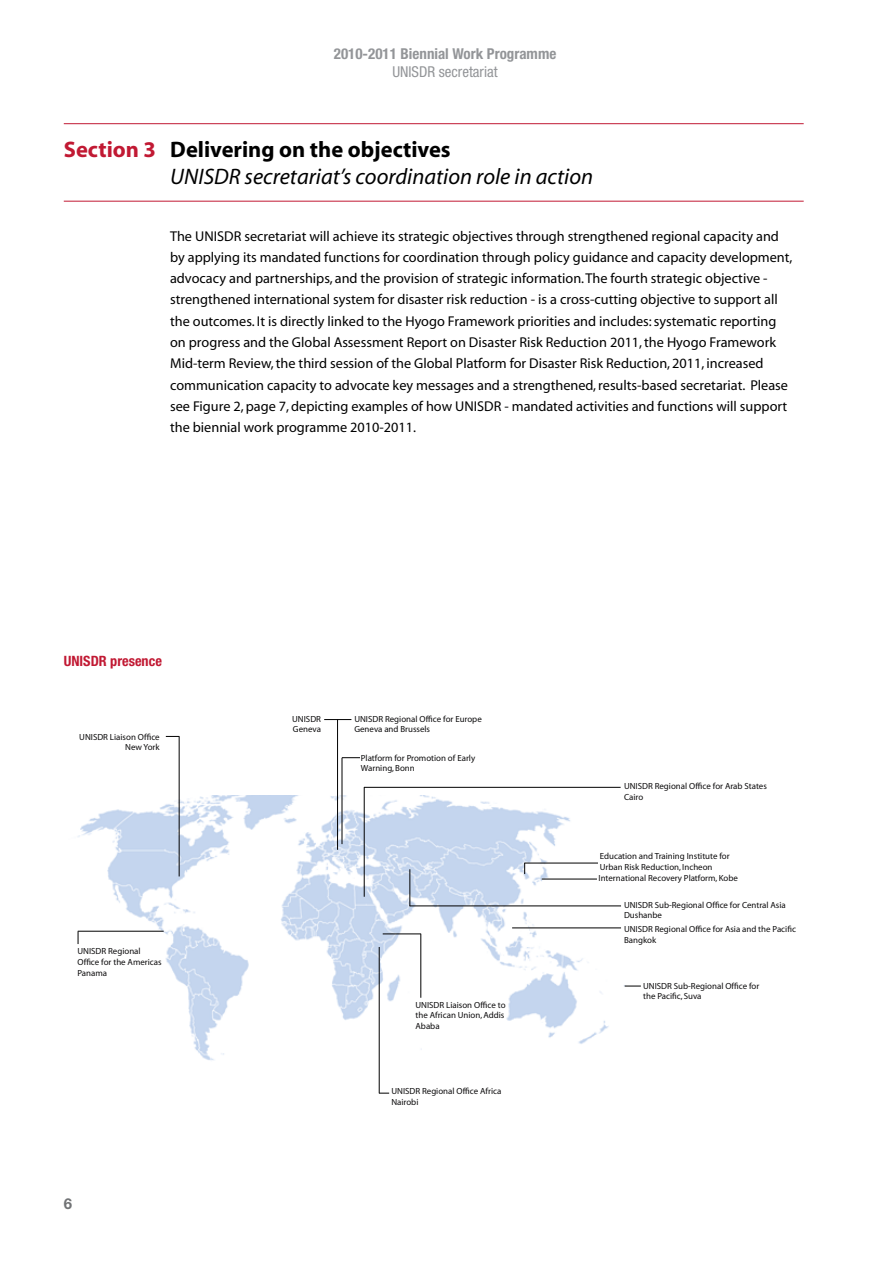
<style>
.page{position:relative;width:893px;height:1263px;background:#fff}
.page>*{position:absolute;margin:0;border:0;box-sizing:border-box;transform-origin:0 0}
.t1{font:italic 22.5px/27px "Myriad";color:#000}
.t2{font:700 condensed 15px "Helvetica Neue";color:#939598}
.t3{font:condensed 15px "Helvetica Neue";color:#939598}
.t4{font:700 15px "Helvetica Neue";color:#717375}
.t5{font:14.25px/21.3px "Myriad";color:#000}
.t6{font:700 condensed 14.25px "Helvetica Neue";color:#c11933}
.t7{font:8.85px/10.6px "Myriad";color:#0d0c0d}
.s1{font-weight:700;font-style:normal;color:#c11933}
.s2{font-weight:700;font-style:normal}
</style>
<div class="page">
<hr style="left:64px;top:123px;width:740px;height:1px;background:#c11933">
<hr style="left:64px;top:201px;width:740px;height:1px;background:#c11933">
<img style="left:77px;top:795px;width:564px;height:267px">
<hr style="left:512px;top:928px;width:109px;height:1px;background:#000">
<hr style="left:542px;top:879px;width:55px;height:1px;background:#000">
<hr style="left:78px;top:931px;width:86px;height:1px;background:#000">
<hr style="left:379px;top:947px;width:1px;height:146px;background:#000">
<hr style="left:337px;top:719px;width:1px;height:131px;background:#000">
<svg style="left:324px;top:719px;width:27px;height:1px"></svg>
<svg style="left:166px;top:736px;width:13px;height:1px"></svg>
<hr style="left:179px;top:736px;width:1px;height:140px;background:#000">
<svg style="left:625px;top:986px;width:16px;height:1px"></svg>
<hr style="left:410px;top:906px;width:211px;height:1px;background:#000">
<hr style="left:364px;top:787px;width:1px;height:110px;background:#000">
<hr style="left:364px;top:787px;width:257px;height:1px;background:#000">
<svg style="left:78px;top:931px;width:1px;height:13px"></svg>
<hr style="left:383px;top:934px;width:38px;height:1px;background:#000">
<hr style="left:421px;top:934px;width:1px;height:64px;background:#000">
<hr style="left:342px;top:758px;width:1px;height:86px;background:#000">
<svg style="left:342px;top:757px;width:18px;height:1px"></svg>
<hr style="left:410px;top:869px;width:1px;height:37px;background:#000">
<hr style="left:524px;top:863px;width:74px;height:1px;background:#000">
<p class="t2" style="left:334px;top:44px;width:224px">2010-2011 Biennial Work Programme</p>
<p class="t3" style="left:392px;top:63px;width:107px">UNISDR secretariat</p>
<h1 class="t1" style="left:170px;top:137px;width:424px;text-indent:-106px"><span class="s1">Section 3</span> <span class="s2">Delivering on the objectives<br></span>UNISDR secretariat’s coordination role in action</h1>
<p class="t5" style="left:170px;top:226px;width:624px">The UNISDR secretariat will achieve its strategic objectives through strengthened regional capacity and by applying its mandated functions for coordination through policy guidance and capacity development, advocacy and partnerships, and the provision of strategic information. The fourth strategic objective - strengthened international system for disaster risk reduction - is a cross-cutting objective to support all the outcomes. It is directly linked to the Hyogo Framework priorities and includes: systematic reporting on progress and the Global Assessment Report on Disaster Risk Reduction 2011, the Hyogo Framework Mid-term Review, the third session of the Global Platform for Disaster Risk Reduction, 2011, increased communication capacity to advocate key messages and a strengthened, results-based secretariat. Please see Figure 2, page 7, depicting examples of how UNISDR - mandated activities and functions will support the biennial work programme 2010-2011.</p>
<p class="t6" style="left:64px;top:652px;width:100px">UNISDR presence</p>
<p class="t7" style="left:79px;top:732px;width:82px;text-align:right">UNISDR Liaison Office<br>New York</p>
<p class="t7" style="left:77px;top:946px;width:86px">UNISDR Regional<br>Office for the Americas<br>Panama</p>
<p class="t4" style="left:64px;top:1194px;width:10px">6</p>
<p class="t7" style="left:292px;top:714px;width:30px">UNISDR<br>Geneva</p>
<p class="t7" style="left:354px;top:714px;width:129px">UNISDR Regional Office for Europe<br>Geneva and Brussels</p>
<p class="t7" style="left:361px;top:753px;width:116px">Platform for Promotion of Early<br>Warning, Bonn</p>
<p class="t7" style="left:416px;top:1000px;width:92px">UNISDR Liaison Office to the African Union, Addis<br>Ababa</p>
<p class="t7" style="left:391px;top:1086px;width:112px">UNISDR Regional Office Africa<br>Nairobi</p>
<p class="t7" style="left:624px;top:781px;width:144px">UNISDR Regional Office for Arab States<br>Cairo</p>
<p class="t7" style="left:599px;top:851px;width:141px">Education and Training Institute for<br>Urban Risk Reduction, Incheon<br>International Recovery Platform, Kobe</p>
<p class="t7" style="left:624px;top:900px;width:163px">UNISDR Sub-Regional Office for Central Asia<br>Dushanbe</p>
<p class="t7" style="left:624px;top:924px;width:173px">UNISDR Regional Office for Asia and the Pacific<br>Bangkok</p>
<p class="t7" style="left:643px;top:981px;width:118px">UNISDR Sub-Regional Office for the Pacific, Suva</p>
</div>
